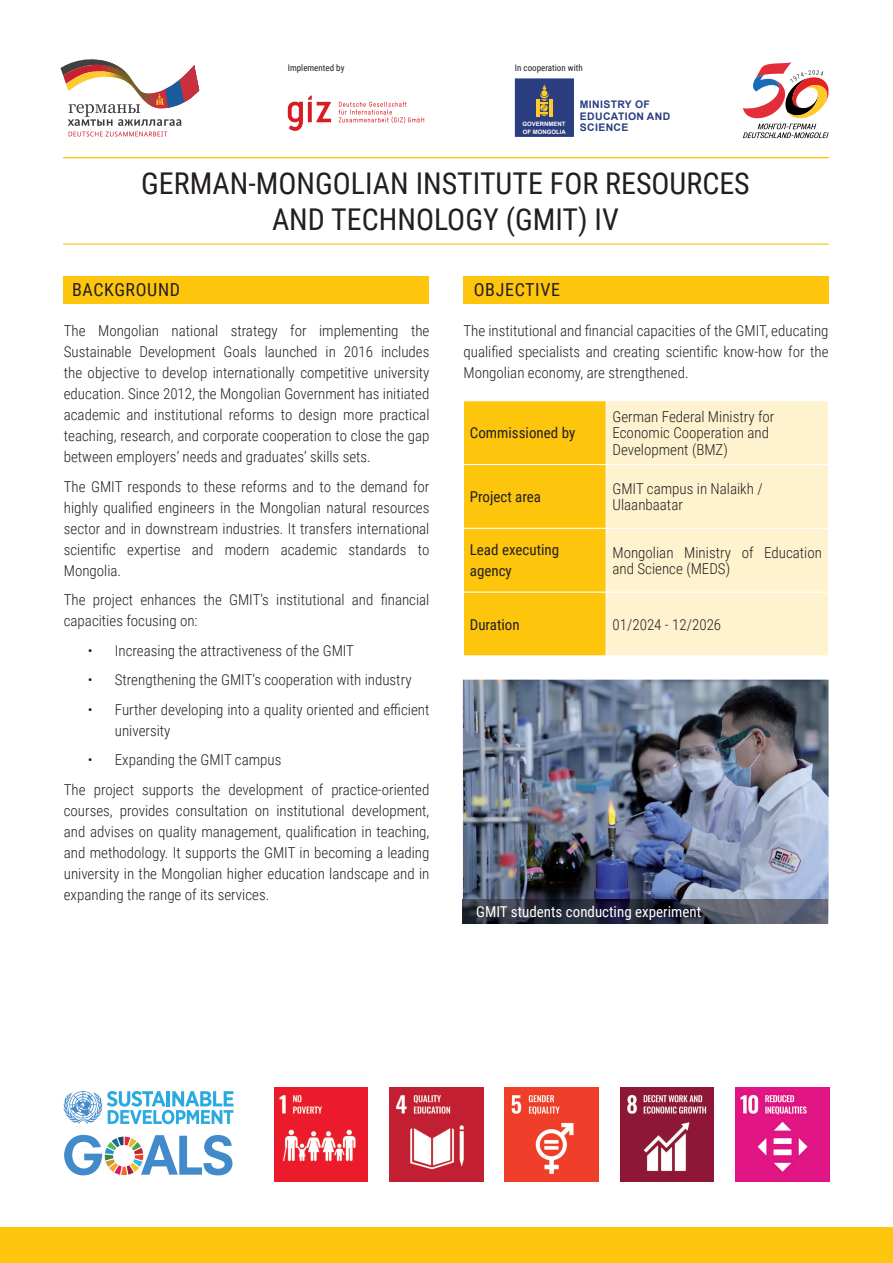
<style>
.page{position:relative;width:893px;height:1263px;background:#fff}
.page>*{position:absolute;margin:0;border:0;box-sizing:border-box;transform-origin:0 0}
.t1{font:30px/36px "Roboto Condensed";color:#231f20;text-align:center}
.t2{font:18px "Roboto Condensed";letter-spacing:.035em;color:#231f20}
.t3{font:300 15px/21px "Roboto Condensed";color:#231f20}
.t4{font:15px/21px "Roboto Condensed";color:#231f20}
.t5{font:15px "Roboto Condensed";color:#fff}
.t6{font:700 10.5px/11.6px "Arial";letter-spacing:.035em;color:#2a3e80}
.t7{font:9px "Roboto Condensed";color:#231f20}
.t8{font:700 6px/7.2px "Arial";color:#fff}
</style>
<div class="page">
<div style="left:0;top:1227px;width:893px;height:36px;background:#fec50d"></div>
<div style="left:63px;top:276px;width:366px;height:27px;background:#fec50d"></div>
<div style="left:463px;top:276px;width:366px;height:27px;background:#fec50d"></div>
<hr style="left:63px;top:244px;width:766px;height:1px;background:#fec50d">
<div style="left:464px;top:401px;width:142px;height:254px;background:#fec50d"></div>
<div style="left:607px;top:401px;width:221px;height:254px;background:#fef3ce"></div>
<hr style="left:463px;top:464px;width:143px;height:1px;background:#fff">
<hr style="left:606px;top:464px;width:223px;height:1px;background:#fff">
<hr style="left:463px;top:528px;width:143px;height:1px;background:#fff">
<hr style="left:606px;top:528px;width:223px;height:1px;background:#fff">
<hr style="left:463px;top:591px;width:143px;height:2px;background:#fff">
<hr style="left:606px;top:591px;width:223px;height:2px;background:#fff">
<hr style="left:63px;top:157px;width:766px;height:1px;background:#fec50d">
<img style="left:463px;top:680px;width:366px;height:243px">
<img style="left:505px;top:1088px;width:93px;height:93px">
<img style="left:620px;top:1088px;width:94px;height:93px">
<img style="left:736px;top:1088px;width:93px;height:93px">
<img style="left:274px;top:1088px;width:94px;height:93px">
<img style="left:390px;top:1088px;width:93px;height:93px">
<svg style="left:61px;top:59px;width:138px;height:77px"></svg>
<svg style="left:288px;top:95px;width:43px;height:36px"></svg>
<svg style="left:339px;top:102px;width:85px;height:21px"></svg>
<svg style="left:64px;top:1091px;width:170px;height:33px"></svg>
<svg style="left:64px;top:1135px;width:168px;height:40px"></svg>
<img style="left:463px;top:900px;width:156px;height:23px">
<img style="left:619px;top:900px;width:209px;height:23px">
<svg style="left:515px;top:78px;width:59px;height:59px;background:#3c4a7a"></svg>
<svg style="left:743px;top:63px;width:86px;height:76px"></svg>
<p class="t7" style="left:288px;top:61px;width:58px">Implemented by</p>
<p class="t7" style="left:515px;top:61px;width:69px">In cooperation with</p>
<p class="t6" style="left:580px;top:99px;width:92px">MINISTRY OF<br>EDUCATION AND<br>SCIENCE</p>
<p class="t8" style="left:523px;top:121px;width:45px">GOVERNMENT<br>OF MONGOLIA</p>
<h1 class="t1" style="left:141px;top:164px;width:610px">GERMAN-MONGOLIAN INSTITUTE FOR RESOURCES<br>AND TECHNOLOGY (GMIT) IV</h1>
<p class="t2" style="left:72px;top:277px;width:110px">BACKGROUND</p>
<p class="t2" style="left:474px;top:277px;width:88px">OBJECTIVE</p>
<p class="t3" style="left:64px;top:320px;width:367px;text-align:justify">The Mongolian national strategy for implementing the Sustainable Development Goals launched in 2016 includes the objective to develop internationally competitive university education. Since 2012, the Mongolian Government has initiated academic and institutional reforms to design more practical teaching, research, and corporate cooperation to close the gap between employers’ needs and graduates’ skills sets.</p>
<p class="t3" style="left:64px;top:475px;width:367px;text-align:justify">The GMIT responds to these reforms and to the demand for highly qualified engineers in the Mongolian natural resources sector and in downstream industries. It transfers international scientific expertise and modern academic standards to Mongolia.</p>
<p class="t3" style="left:64px;top:589px;width:367px">The project enhances the GMIT’s institutional and financial capacities focusing on:</p>
<p class="t3" style="left:88px;top:639px;width:268px">• Increasing the attractiveness of the GMIT</p>
<p class="t3" style="left:88px;top:669px;width:325px">• Strengthening the GMIT’s cooperation with industry</p>
<p class="t3" style="left:115px;top:698px;width:316px;text-indent:-27px">• Further developing into a quality oriented and efficient university</p>
<p class="t3" style="left:64px;top:745px;width:367px;line-height:29.5px;text-indent:24px">• Expanding the GMIT campus<br>The project supports the development of practice-oriented</p>
<p class="t3" style="left:64px;top:799px;width:367px;text-align:justify">courses, provides consultation on institutional development, and advises on quality management, qualification in teaching, and methodology. It supports the GMIT in becoming a leading university in the Mongolian higher education landscape and in expanding the range of its services.</p>
<p class="t3" style="left:463px;top:320px;width:367px;text-align:justify">The institutional and financial capacities of the GMIT, educating qualified specialists and creating scientific know-how for the Mongolian economy, are strengthened.</p>
<p class="t4" style="left:470px;top:422px;width:107px">Commissioned by</p>
<p class="t3" style="left:612px;top:408px;width:163px;line-height:16.5px">German Federal Ministry for<br>Economic Cooperation and<br>Development (BMZ)</p>
<p class="t4" style="left:470px;top:486px;width:73px">Project area</p>
<p class="t3" style="left:612px;top:480px;width:152px;line-height:16.5px">GMIT campus in Nalaikh /<br>Ulaanbaatar</p>
<p class="t4" style="left:470px;top:539px;width:91px">Lead executing agency</p>
<p class="t3" style="left:612px;top:543px;width:211px;line-height:16.5px">Mongolian Ministry of Education and Science (MEDS)</p>
<p class="t4" style="left:470px;top:613px;width:51px">Duration</p>
<p class="t3" style="left:612px;top:613px;width:110px">01/2024 - 12/2026</p>
<p class="t5" style="left:476px;top:901px;width:226px">GMIT students conducting experiment</p>
</div>
